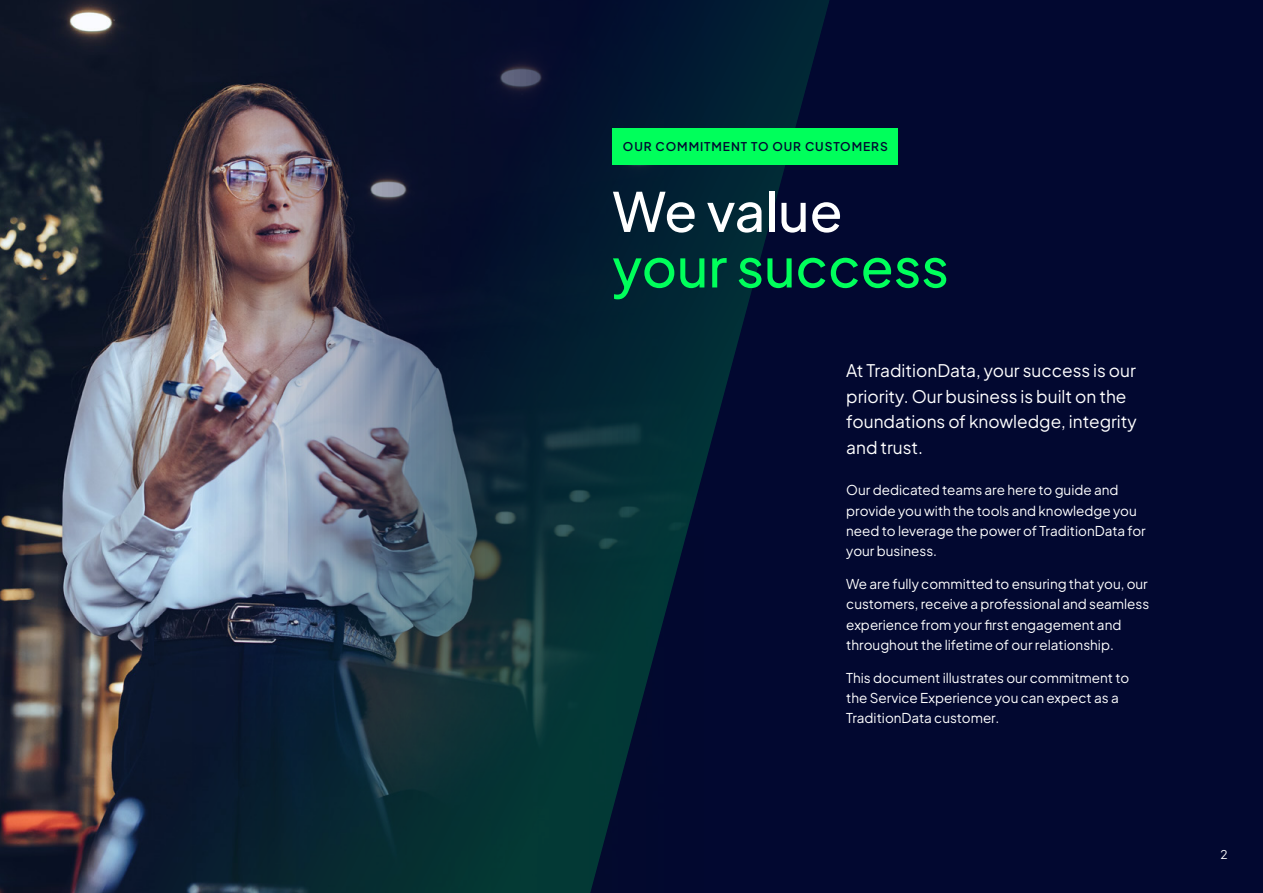
<style>
.page{position:relative;width:1263px;height:893px;background:#020830}
.page>*{position:absolute;margin:0;border:0;box-sizing:border-box;transform-origin:0 0}
.t1{font:500 54px "Plus Jakarta Sans";color:#00ff5b}
.t2{font:500 54px "Plus Jakarta Sans";color:#fff}
.t3{font:17.25px/25.5px "Plus Jakarta Sans";color:#fff}
.t4{font:13.5px/20.2px "Plus Jakarta Sans";color:#fff}
.t5{font:600 12px "Plus Jakarta Sans";letter-spacing:.075em;color:#020830}
.t6{font:12px "Plus Jakarta Sans";color:#fff}
</style>
<div class="page">
<img style="left:0;top:0;width:829px;height:893px">
<div style="left:612px;top:128px;width:285px;height:36px;background:#00ff5b"></div>
<p class="t5" style="left:623px;top:137px;width:266px">OUR COMMITMENT TO OUR CUSTOMERS</p>
<h1 class="t2" style="left:612px;top:168px;width:232px">We value</h1>
<h1 class="t1" style="left:612px;top:223px;width:338px">your success</h1>
<p class="t3" style="left:846px;top:356px;width:292px">At TraditionData, your success is our priority. Our business is built on the foundations of knowledge, integrity and trust.</p>
<p class="t4" style="left:846px;top:479px;width:301px">Our dedicated teams are here to guide and provide you with the tools and knowledge you need to leverage the power of TraditionData for your business.</p>
<p class="t4" style="left:846px;top:572px;width:305px">We are fully committed to ensuring that you, our customers, receive a professional and seamless experience from your first engagement and throughout the lifetime of our relationship.</p>
<p class="t4" style="left:846px;top:666px;width:284px">This document illustrates our commitment to the Service Experience you can expect as a<br>TraditionData customer.</p>
<p class="t6" style="left:1220px;top:845px;width:9px">2</p>
</div>
